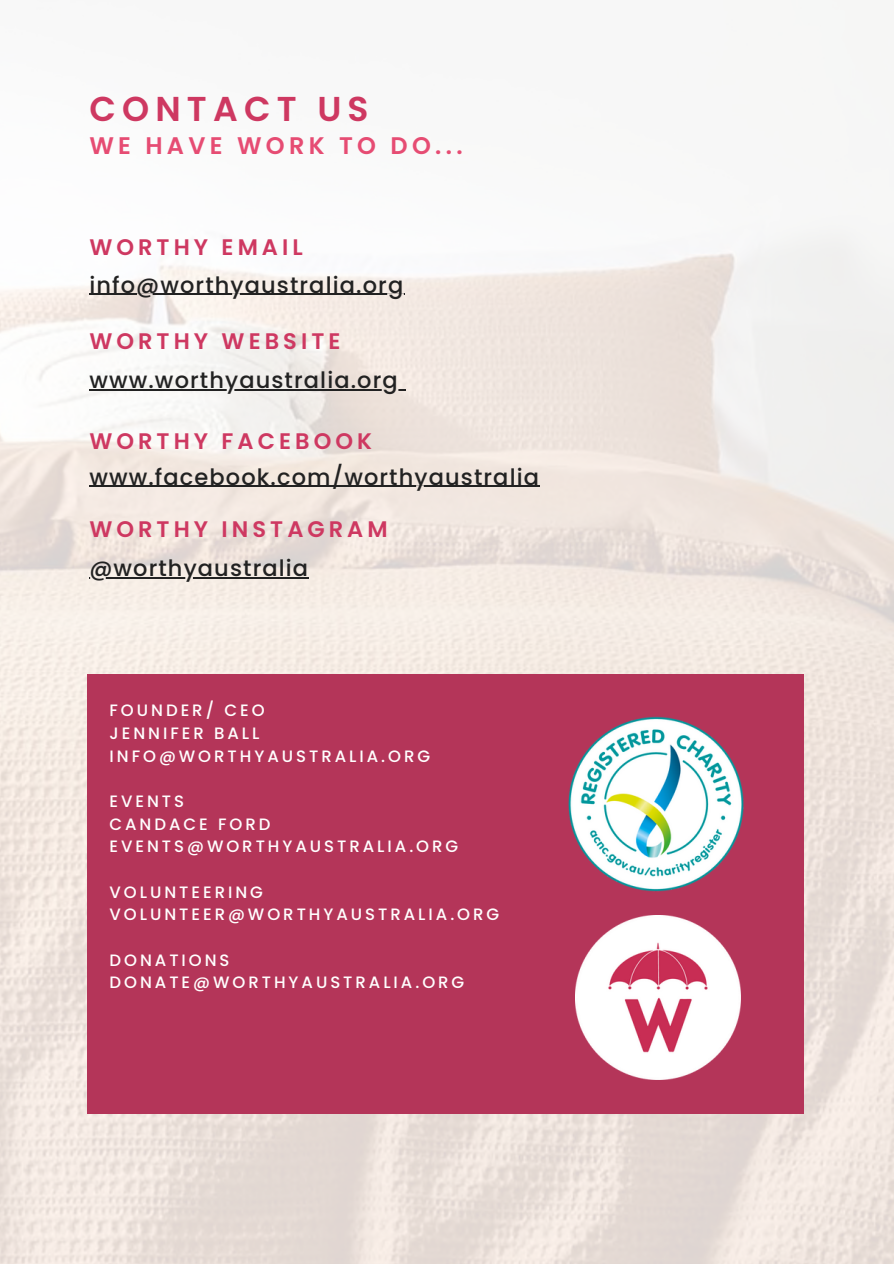
<style>
.page{position:relative;width:894px;height:1264px;background:#fff}
.page>*{position:absolute;margin:0;border:0;box-sizing:border-box;transform-origin:0 0}
.t1{font:600 34.5px "Poppins";letter-spacing:.18em;color:#ce3861}
.t2{font:600 24px "Poppins";letter-spacing:.18em;color:#e64c73}
.t3{font:500 22.5px "Poppins";letter-spacing:.05em;color:#222}
.t4{font:600 22.5px "Poppins";letter-spacing:.18em;color:#ce3861}
.t5{font:500 16.5px/22.6px "Poppins";letter-spacing:.18em;color:#fffefe}
</style>
<div class="page">
<img style="left:0;top:228px;width:893px;height:1035px">
<div style="left:87px;top:674px;width:716px;height:439px;background:#b43559"></div>
<img style="left:568px;top:716px;width:176px;height:176px">
<img style="left:575px;top:915px;width:165px;height:164px">
<hr style="left:89px;top:389px;width:310px;height:1px;background:#222">
<hr style="left:89px;top:486px;width:451px;height:1px;background:#222">
<hr style="left:89px;top:577px;width:220px;height:1px;background:#222">
<hr style="left:89px;top:294px;width:315px;height:1px;background:#222">
<h1 class="t1" style="left:89px;top:84px;width:281px">CONTACT US</h1>
<h2 class="t2" style="left:89px;top:129px;width:374px">WE HAVE WORK TO DO...</h2>
<h3 class="t4" style="left:89px;top:231px;width:215px">WORTHY EMAIL</h3>
<h3 class="t3" style="left:89px;top:269px;width:315px">info@worthyaustralia.org</h3>
<h3 class="t4" style="left:89px;top:325px;width:252px">WORTHY WEBSITE</h3>
<h3 class="t3" style="left:89px;top:364px;width:310px">www.worthyaustralia.org</h3>
<h3 class="t4" style="left:89px;top:425px;width:284px">WORTHY FACEBOOK</h3>
<h3 class="t3" style="left:89px;top:461px;width:451px">www.facebook.com/worthyaustralia</h3>
<h3 class="t4" style="left:89px;top:513px;width:300px">WORTHY INSTAGRAM</h3>
<h3 class="t3" style="left:89px;top:552px;width:220px">@worthyaustralia</h3>
<p class="t5" style="left:109px;top:699px;width:322px">FOUNDER/ CEO<br>JENNIFER BALL<br>INFO@WORTHYAUSTRALIA.ORG</p>
<p class="t5" style="left:109px;top:789px;width:350px">EVENTS<br>CANDACE FORD<br>EVENTS@WORTHYAUSTRALIA.ORG</p>
<p class="t5" style="left:109px;top:880px;width:391px">VOLUNTEERING<br>VOLUNTEER@WORTHYAUSTRALIA.ORG</p>
<p class="t5" style="left:109px;top:948px;width:356px">DONATIONS<br>DONATE@WORTHYAUSTRALIA.ORG</p>
</div>
